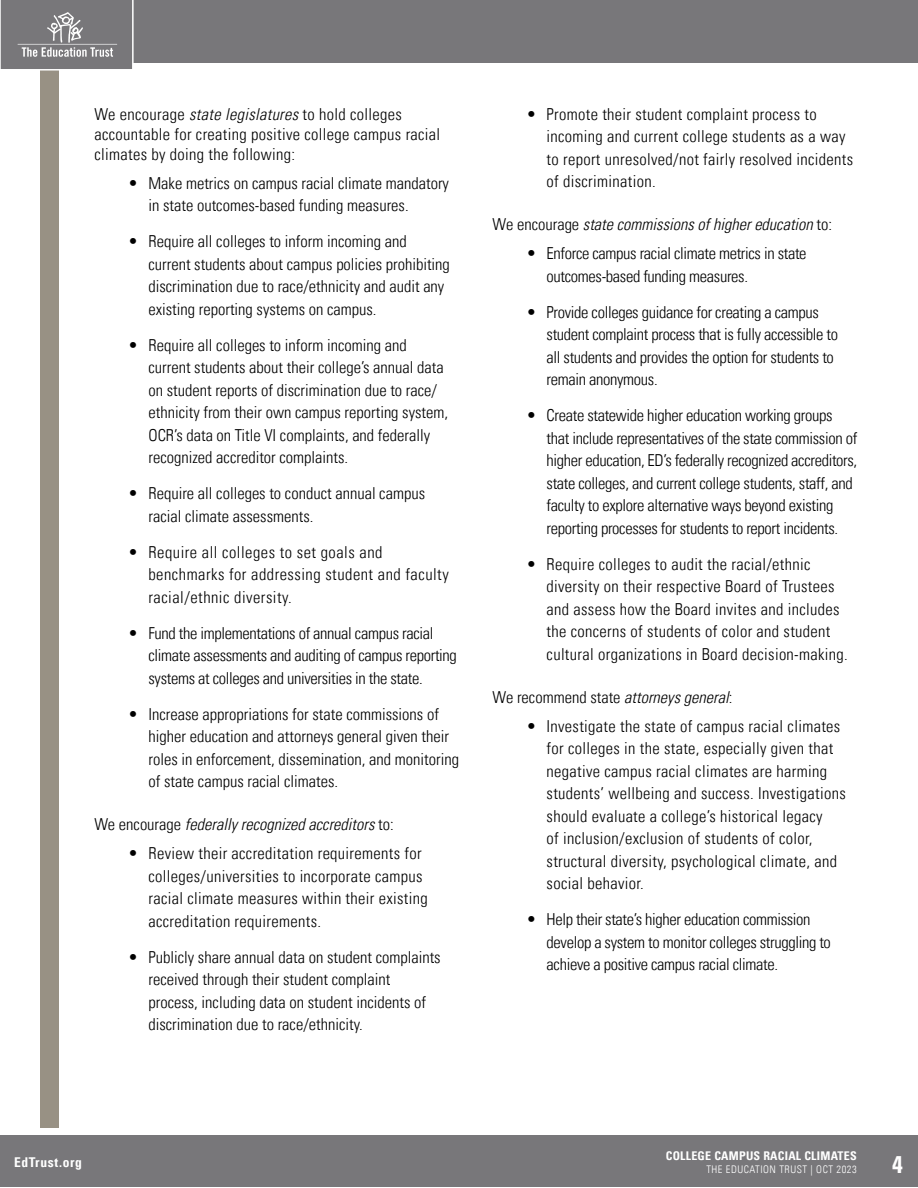
<style>
.page{position:relative;width:918px;height:1188px;background:#fff}
.page>*{position:absolute;margin:0;border:0;box-sizing:border-box;transform-origin:0 0}
.t1{font:700 condensed 24px "Univers LT";color:#fff}
.Main_Bullet{font:300 condensed 16.5px/22.5px "Univers LT";letter-spacing:.02em;color:#000}
.Main_Bullet-2{font:300 condensed 16.5px/22.5px "Univers LT";color:#000}
.Main_Bullet-3{font:300 condensed 16.5px/22.5px "Univers LT";letter-spacing:-.02em;color:#000}
.Main_Bullet-4{font:300 condensed 16.5px/22.5px "Univers LT";letter-spacing:.03em;color:#000}
.BODY{font:italic 300 condensed 16.5px "Univers LT";color:#000}
.BODY-2{font:300 condensed 16.5px "Univers LT";color:#000}
.t2{font:700 condensed 13.5px "Univers LT";letter-spacing:.05em;color:#fff}
.t3{font:700 condensed 12px "Univers LT";letter-spacing:.02em;color:#fff}
.t4{font:300 condensed 10.5px "Univers LT";letter-spacing:.05em;color:#fff}
.s1{font-style:italic}
.s2{font-style:normal}
</style>
<div class="page">
<div style="left:0;top:1136px;width:918px;height:51px;background:#78777a"></div>
<div style="left:0;top:0;width:918px;height:63px;background:#78777a"></div>
<div style="left:40px;top:48px;width:19px;height:1080px;background:#989184"></div>
<svg style="left:0;top:0;width:134px;height:71px"></svg>
<p class="Main_Bullet" style="left:94px;top:104px;width:347px;line-height:19.8px">We encourage <span class="s1">state legislatures</span> to hold colleges accountable for creating positive college campus racial climates by doing the following:</p>
<p class="Main_Bullet-2" style="left:148px;top:172px;width:302px;text-indent:-20px">• Make metrics on campus racial climate mandatory in state outcomes-based funding measures.</p>
<p class="Main_Bullet-2" style="left:148px;top:230px;width:303px;text-indent:-20px">• Require all colleges to inform incoming and current students about campus policies prohibiting discrimination due to race/ethnicity and audit any existing reporting systems on campus.</p>
<p class="Main_Bullet-2" style="left:148px;top:334px;width:301px;text-indent:-20px">• Require all colleges to inform incoming and current students about their college’s annual data on student reports of discrimination due to race/ ethnicity from their own campus reporting system, OCR’s data on Title VI complaints, and federally recognized accreditor complaints.</p>
<p class="Main_Bullet-2" style="left:148px;top:482px;width:278px;text-indent:-20px">• Require all colleges to conduct annual campus racial climate assessments.</p>
<p class="Main_Bullet-4" style="left:148px;top:541px;width:302px;text-indent:-20px">• Require all colleges to set goals and benchmarks for addressing student and faculty racial/ethnic diversity.</p>
<p class="Main_Bullet-3" style="left:148px;top:622px;width:310px;text-indent:-20px">• Fund the implementations of annual campus racial climate assessments and auditing of campus reporting systems at colleges and universities in the state.</p>
<p class="Main_Bullet-2" style="left:148px;top:703px;width:312px;text-indent:-20px">• Increase appropriations for state commissions of higher education and attorneys general given their roles in enforcement, dissemination, and monitoring of state campus racial climates.</p>
<p class="BODY" style="left:94px;top:814px;width:301px"><span class="s2">We encourage</span> federally recognized accreditors <span class="s2">to:</span></p>
<p class="Main_Bullet" style="left:148px;top:842px;width:281px;text-indent:-20px">• Review their accreditation requirements for colleges/universities to incorporate campus racial climate measures within their existing accreditation requirements.</p>
<p class="Main_Bullet-2" style="left:148px;top:946px;width:294px;text-indent:-20px">• Publicly share annual data on student complaints received through their student complaint process, including data on student incidents of discrimination due to race/ethnicity.</p>
<p class="Main_Bullet" style="left:547px;top:103px;width:308px;text-indent:-20px">• Promote their student complaint process to incoming and current college students as a way to report unresolved/not fairly resolved incidents of discrimination.</p>
<p class="BODY" style="left:493px;top:214px;width:341px"><span class="s2">We encourage</span> state commissions of higher education <span class="s2">to:</span></p>
<p class="Main_Bullet-3" style="left:547px;top:242px;width:262px;text-indent:-20px">• Enforce campus racial climate metrics in state outcomes-based funding measures.</p>
<p class="Main_Bullet-3" style="left:547px;top:301px;width:293px;text-indent:-20px">• Provide colleges guidance for creating a campus student complaint process that is fully accessible to all students and provides the option for students to remain anonymous.</p>
<p class="Main_Bullet-3" style="left:547px;top:404px;width:312px;text-indent:-20px">• Create statewide higher education working groups that include representatives of the state commission of higher education, ED’s federally recognized accreditors, state colleges, and current college students, staff, and faculty to explore alternative ways beyond existing reporting processes for students to report incidents.</p>
<p class="Main_Bullet" style="left:547px;top:553px;width:303px;text-indent:-20px">• Require colleges to audit the racial/ethnic diversity on their respective Board of Trustees and assess how the Board invites and includes the concerns of students of color and student cultural organizations in Board decision-making.</p>
<p class="BODY-2" style="left:493px;top:687px;width:241px">We recommend state <span class="s1">attorneys general</span>:</p>
<p class="Main_Bullet" style="left:547px;top:715px;width:301px;text-indent:-20px">• Investigate the state of campus racial climates for colleges in the state, especially given that negative campus racial climates are harming students’ wellbeing and success. Investigations should evaluate a college’s historical legacy<br>of inclusion/exclusion of students of color, structural diversity, psychological climate, and social behavior.</p>
<p class="Main_Bullet-3" style="left:547px;top:908px;width:286px;text-indent:-20px">• Help their state’s higher education commission develop a system to monitor colleges struggling to achieve a positive campus racial climate.</p>
<p class="t3" style="left:666px;top:1148px;width:192px">COLLEGE CAMPUS RACIAL CLIMATES</p>
<p class="t4" style="left:706px;top:1163px;width:152px">THE EDUCATION TRUST | OCT 2023</p>
<p class="t2" style="left:14px;top:1154px;width:69px">EdTrust.org</p>
<h1 class="t1" style="left:892px;top:1150px;width:12px">4</h1>
</div>
